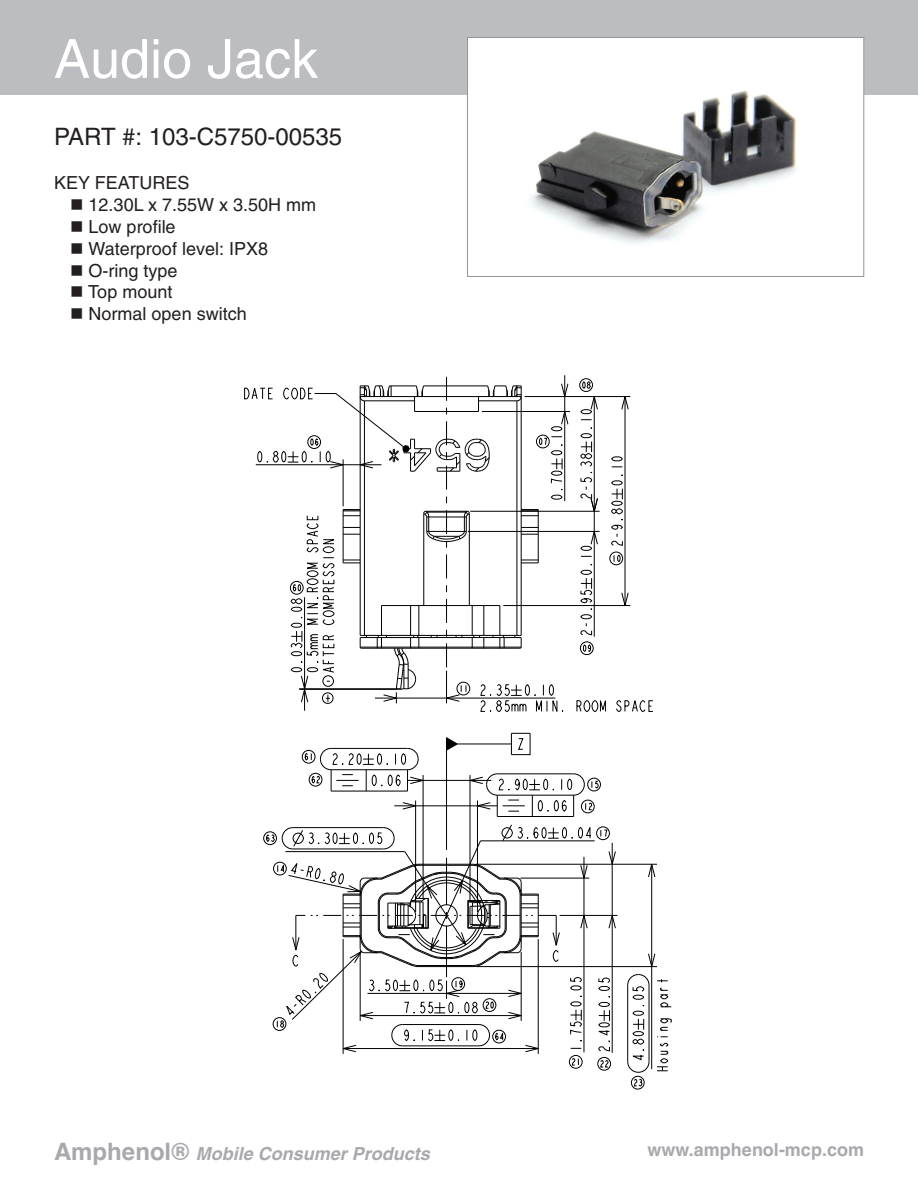
<style>
.page{position:relative;width:918px;height:1188px;background:#fff}
.page>*{position:absolute;margin:0;border:0;box-sizing:border-box;transform-origin:0 0}
.t1{font:54px "Helvetica";color:#fff}
.t2{font:24px "Helvetica";color:#231f20}
.t3{font:18px "Helvetica";color:#231f20}
.t4{font:italic 700 18px "Helvetica";color:#a8a9ad}
.t5{font:700 18px "Helvetica";color:#a8a9ad}
.s1{font-style:normal;font-size:24px}
</style>
<div class="page">
<div style="left:0;top:0;width:918px;height:94px;background:#bcbdc0"></div>
<svg style="left:580px;top:564px;width:13px;height:72px"></svg>
<svg style="left:611px;top:474px;width:12px;height:72px"></svg>
<svg style="left:611px;top:456px;width:12px;height:11px"></svg>
<svg style="left:576px;top:700px;width:30px;height:12px"></svg>
<svg style="left:616px;top:700px;width:35px;height:12px"></svg>
<svg style="left:480px;top:684px;width:84px;height:28px"></svg>
<div style="left:587px;top:778px;width:14px;height:13px;border:1px solid #000;border-radius:50%"></div>
<div style="left:569px;top:1055px;width:14px;height:14px;border:1px solid #000;border-radius:50%"></div>
<div style="left:597px;top:1057px;width:14px;height:14px;border:1px solid #000;border-radius:50%"></div>
<svg style="left:633px;top:1079px;width:10px;height:8px"></svg>
<div style="left:631px;top:1076px;width:14px;height:13px;border:1px solid #000;border-radius:50%"></div>
<div style="left:302px;top:750px;width:13px;height:14px;border:1px solid #000;border-radius:50%"></div>
<div style="left:263px;top:831px;width:14px;height:14px;border:1px solid #000;border-radius:50%"></div>
<div style="left:457px;top:682px;width:13px;height:13px;border:1px solid #000;border-radius:50%"></div>
<div style="left:536px;top:435px;width:14px;height:13px;border:1px solid #000;border-radius:50%"></div>
<div style="left:579px;top:378px;width:14px;height:14px;border:1px solid #000;border-radius:50%"></div>
<svg style="left:614px;top:554px;width:7px;height:9px"></svg>
<div style="left:609px;top:552px;width:14px;height:13px;border:1px solid #000;border-radius:50%"></div>
<svg style="left:583px;top:644px;width:9px;height:9px"></svg>
<div style="left:580px;top:641px;width:14px;height:14px;border:1px solid #000;border-radius:50%"></div>
<hr style="left:360px;top:386px;width:1px;height:249px;background:#000">
<hr style="left:361px;top:648px;width:159px;height:1px;background:#000">
<hr style="left:360px;top:647px;width:161px;height:1px;background:#000">
<hr style="left:364px;top:401px;width:1px;height:234px;background:#000">
<hr style="left:360px;top:637px;width:161px;height:1px;background:#000">
<hr style="left:360px;top:635px;width:161px;height:1px;background:#000">
<hr style="left:382px;top:605px;width:118px;height:1px;background:#000">
<hr style="left:423px;top:513px;width:1px;height:93px;background:#000">
<svg style="left:446px;top:555px;width:1px;height:24px"></svg>
<svg style="left:446px;top:599px;width:1px;height:24px"></svg>
<svg style="left:446px;top:643px;width:1px;height:24px"></svg>
<svg style="left:522px;top:560px;width:16px;height:4px"></svg>
<hr style="left:469px;top:513px;width:1px;height:93px;background:#000">
<svg style="left:522px;top:534px;width:16px;height:1px"></svg>
<svg style="left:522px;top:527px;width:16px;height:1px"></svg>
<svg style="left:522px;top:509px;width:16px;height:7px"></svg>
<hr style="left:517px;top:401px;width:1px;height:234px;background:#000">
<hr style="left:521px;top:386px;width:1px;height:249px;background:#000">
<hr style="left:538px;top:510px;width:1px;height:53px;background:#000">
<div style="left:322px;top:692px;width:11px;height:12px;border:1px solid #000;border-radius:50%"></div>
<svg style="left:514px;top:635px;width:8px;height:14px"></svg>
<svg style="left:472px;top:606px;width:13px;height:43px"></svg>
<svg style="left:493px;top:606px;width:12px;height:43px"></svg>
<svg style="left:423px;top:496px;width:47px;height:52px"></svg>
<svg style="left:561px;top:383px;width:8px;height:17px"></svg>
<svg style="left:539px;top:408px;width:30px;height:92px"></svg>
<svg style="left:580px;top:381px;width:18px;height:39px"></svg>
<svg style="left:580px;top:427px;width:18px;height:87px"></svg>
<svg style="left:580px;top:528px;width:18px;height:29px"></svg>
<svg style="left:621px;top:397px;width:8px;height:13px"></svg>
<svg style="left:621px;top:592px;width:8px;height:15px"></svg>
<svg style="left:443px;top:685px;width:24px;height:17px"></svg>
<svg style="left:648px;top:863px;width:8px;height:15px"></svg>
<svg style="left:627px;top:953px;width:45px;height:120px"></svg>
<svg style="left:290px;top:509px;width:77px;height:194px"></svg>
<svg style="left:402px;top:802px;width:17px;height:8px"></svg>
<hr style="left:476px;top:966px;width:181px;height:1px;background:#000">
<svg style="left:304px;top:748px;width:122px;height:43px"></svg>
<hr style="left:415px;top:800px;width:1px;height:112px;background:#000">
<hr style="left:423px;top:775px;width:1px;height:124px;background:#000">
<hr style="left:560px;top:915px;width:58px;height:1px;background:#000">
<hr style="left:470px;top:775px;width:1px;height:128px;background:#000">
<hr style="left:477px;top:800px;width:1px;height:112px;background:#000">
<hr style="left:476px;top:864px;width:181px;height:1px;background:#000">
<svg style="left:467px;top:773px;width:132px;height:43px"></svg>
<hr style="left:627px;top:985px;width:1px;height:77px;background:#000">
<hr style="left:649px;top:985px;width:1px;height:77px;background:#000">
<hr style="left:651px;top:864px;width:1px;height:205px;background:#000">
<hr style="left:497px;top:816px;width:77px;height:1px;background:#000">
<hr style="left:394px;top:805px;width:103px;height:1px;background:#000">
<hr style="left:497px;top:795px;width:77px;height:1px;background:#000">
<hr style="left:331px;top:791px;width:77px;height:1px;background:#000">
<hr style="left:408px;top:780px;width:83px;height:1px;background:#000">
<hr style="left:497px;top:773px;width:77px;height:1px;background:#000">
<hr style="left:331px;top:769px;width:77px;height:1px;background:#000">
<hr style="left:331px;top:748px;width:77px;height:1px;background:#000">
<hr style="left:304px;top:597px;width:1px;height:114px;background:#000">
<hr style="left:375px;top:698px;width:180px;height:1px;background:#000">
<hr style="left:299px;top:689px;width:98px;height:1px;background:#000">
<hr style="left:299px;top:688px;width:101px;height:1px;background:#000">
<hr style="left:343px;top:459px;width:1px;height:47px;background:#000">
<hr style="left:503px;top:605px;width:127px;height:1px;background:#000">
<hr style="left:446px;top:671px;width:1px;height:32px;background:#000">
<hr style="left:468px;top:531px;width:132px;height:1px;background:#000">
<hr style="left:470px;top:511px;width:130px;height:1px;background:#000">
<hr style="left:564px;top:375px;width:1px;height:126px;background:#000">
<hr style="left:594px;top:397px;width:1px;height:240px;background:#000">
<hr style="left:482px;top:411px;width:88px;height:1px;background:#000">
<hr style="left:525px;top:396px;width:105px;height:1px;background:#000">
<hr style="left:625px;top:397px;width:1px;height:209px;background:#000">
<svg style="left:446px;top:737px;width:13px;height:14px"></svg>
<hr style="left:446px;top:742px;width:1px;height:108px;background:#000">
<hr style="left:457px;top:744px;width:54px;height:1px;background:#000">
<svg style="left:511px;top:733px;width:20px;height:22px"></svg>
<svg style="left:377px;top:606px;width:42px;height:97px"></svg>
<svg style="left:244px;top:377px;width:278px;height:113px"></svg>
<svg style="left:266px;top:824px;width:350px;height:244px"></svg>
<img style="left:469px;top:39px;width:393px;height:205px">
<div style="left:467px;top:37px;width:397px;height:240px;border:1px solid #939598"></div>
<h1 class="t1" style="left:54px;top:39px;width:266px">Audio Jack</h1>
<h2 class="t2" style="left:54px;top:127px;width:290px">PART #: 103-C5750-00535</h2>
<p class="t3" style="left:54px;top:176px;width:137px">KEY FEATURES</p>
<p class="t3" style="left:70px;top:198px;width:247px">■ 12.30L x 7.55W x 3.50H mm</p>
<p class="t3" style="left:70px;top:220px;width:107px">■ Low profile</p>
<p class="t3" style="left:70px;top:242px;width:199px">■ Waterproof level: IPX8</p>
<p class="t3" style="left:70px;top:264px;width:109px">■ O-ring type</p>
<p class="t3" style="left:70px;top:286px;width:104px">■ Top mount</p>
<p class="t3" style="left:70px;top:307px;width:178px">■ Normal open switch</p>
<p class="t4" style="left:54px;top:1147px;width:381px"><span class="s1">A m p h e n o l ®</span> Mobile Consumer Products</p>
<p class="t5" style="left:648px;top:1143px;width:218px">www.amphenol-mcp.com</p>
</div>
